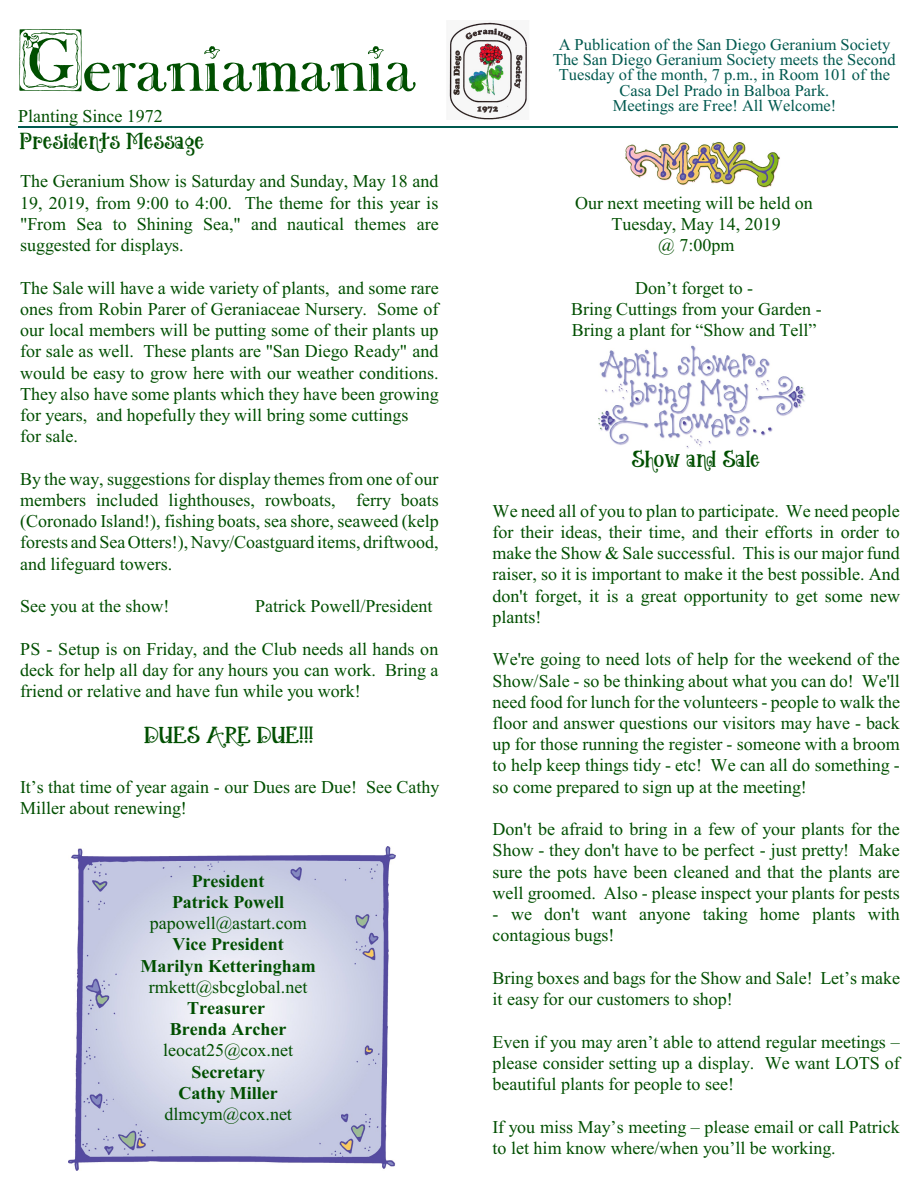
<style>
.page{position:relative;width:918px;height:1188px;background:#fff}
.page>*{position:absolute;margin:0;border:0;box-sizing:border-box;transform-origin:0 0}
.t1{font:78px "PC Viola";color:#004f00}
.t2{font:22.5px "DJ Meg";letter-spacing:.01em;color:#004f00}
.t3{font:18px/21.3px "Times New Roman";color:#004f00;text-align:justify}
.t4{font:700 18px/21.3px "Times New Roman";color:#004f00;text-align:center}
.t5{font:16.5px/15.5px "Times New Roman";color:#00594f;text-align:center}
</style>
<div class="page">
<img style="left:449px;top:22px;width:78px;height:98px">
<img style="left:598px;top:345px;width:208px;height:103px">
<img style="left:68px;top:846px;width:327px;height:324px">
<img style="left:625px;top:142px;width:155px;height:46px">
<hr style="left:18px;top:127px;width:880px;height:1px;background:#00594f">
<h1 class="t1" style="left:18px;top:19px;width:398px">Geraniamania</h1>
<p class="t3" style="left:18px;top:107px;width:146px">Planting Since 1972</p>
<p class="t2" style="left:20px;top:130px;width:186px">Presidents Message</p>
<p class="t3" style="left:20px;top:172px;width:420px">The Geranium Show is Saturday and Sunday, May 18 and 19, 2019, from 9:00 to 4:00. The theme for this year is "From Sea to Shining Sea," and nautical themes are suggested for displays.</p>
<p class="t3" style="left:20px;top:279px;width:420px;text-align:left">The Sale will have a wide variety of plants, and some rare ones from Robin Parer of Geraniaceae Nursery. Some of our local members will be putting some of their plants up for sale as well. These plants are "San Diego Ready" and would be easy to grow here with our weather conditions.<br>They also have some plants which they have been growing for years, and hopefully they will bring some cuttings<br>for sale.</p>
<p class="t3" style="left:20px;top:470px;width:420px">By the way, suggestions for display themes from one of our members included lighthouses, rowboats, ferry boats (Coronado Island!), fishing boats, sea shore, seaweed (kelp forests and Sea Otters!), Navy/Coastguard items, driftwood, and lifeguard towers.</p>
<p class="t3" style="left:20px;top:597px;width:151px">See you at the show!</p>
<p class="t3" style="left:255px;top:597px;width:179px">Patrick Powell/President</p>
<p class="t3" style="left:20px;top:640px;width:420px">PS - Setup is on Friday, and the Club needs all hands on deck for help all day for any hours you can work. Bring a friend or relative and have fun while you work!</p>
<p class="t2" style="left:144px;top:725px;width:171px">DUES ARE DUE!!!</p>
<p class="t3" style="left:20px;top:778px;width:421px">It’s that time of year again - our Dues are Due! See Cathy<br>Miller about renewing!</p>
<p class="t4" style="left:172px;top:872px;width:114px">President<br>Patrick Powell</p>
<p class="t3" style="left:150px;top:914px;width:159px">papowell@astart.com</p>
<p class="t4" style="left:141px;top:936px;width:177px">Vice President<br>Marilyn Ketteringham</p>
<p class="t3" style="left:149px;top:978px;width:160px">rmkett@sbcglobal.net</p>
<p class="t4" style="left:170px;top:999px;width:118px">Treasurer<br>Brenda Archer</p>
<p class="t3" style="left:163px;top:1041px;width:131px">leocat25@cox.net</p>
<p class="t4" style="left:178px;top:1063px;width:101px">Secretary<br>Cathy Miller</p>
<p class="t3" style="left:164px;top:1105px;width:129px">dlmcym@cox.net</p>
<p class="t5" style="left:553px;top:38px;width:344px">A Publication of the San Diego Geranium Society The San Diego Geranium Society meets the Second Tuesday of the month, 7 p.m., in Room 101 of the Casa Del Prado in Balboa Park.<br>Meetings are Free! All Welcome!</p>
<p class="t3" style="left:575px;top:194px;width:239px;text-align:center">Our next meeting will be held on<br>Tuesday, May 14, 2019<br>@ 7:00pm</p>
<p class="t3" style="left:571px;top:279px;width:252px;text-align:center">Don’t forget to -<br>Bring Cuttings from your Garden -<br>Bring a plant for “Show and Tell”</p>
<p class="t2" style="left:632px;top:449px;width:130px">Show and Sale</p>
<p class="t3" style="left:493px;top:502px;width:409px">We need all of you to plan to participate. We need people for their ideas, their time, and their efforts in order to make the Show &amp; Sale successful. This is our major fund raiser, so it is important to make it the best possible. And don't forget, it is a great opportunity to get some new plants!</p>
<p class="t3" style="left:493px;top:650px;width:409px">We're going to need lots of help for the weekend of the Show/Sale - so be thinking about what you can do! We'll need food for lunch for the volunteers - people to walk the floor and answer questions our visitors may have - back up for those running the register - someone with a broom to help keep things tidy - etc! We can all do something - so come prepared to sign up at the meeting!</p>
<p class="t3" style="left:493px;top:820px;width:409px">Don't be afraid to bring in a few of your plants for the Show - they don't have to be perfect - just pretty! Make sure the pots have been cleaned and that the plants are well groomed. Also - please inspect your plants for pests</p>
<p class="t3" style="left:493px;top:905px;width:409px">- we don't want anyone taking home plants with contagious bugs!</p>
<p class="t3" style="left:493px;top:969px;width:409px">Bring boxes and bags for the Show and Sale! Let’s make it easy for our customers to shop!</p>
<p class="t3" style="left:493px;top:1033px;width:409px">Even if you may aren’t able to attend regular meetings – please consider setting up a display. We want LOTS of beautiful plants for people to see!</p>
<p class="t3" style="left:493px;top:1118px;width:409px">If you miss May’s meeting – please email or call Patrick to let him know where/when you’ll be working.</p>
</div>
